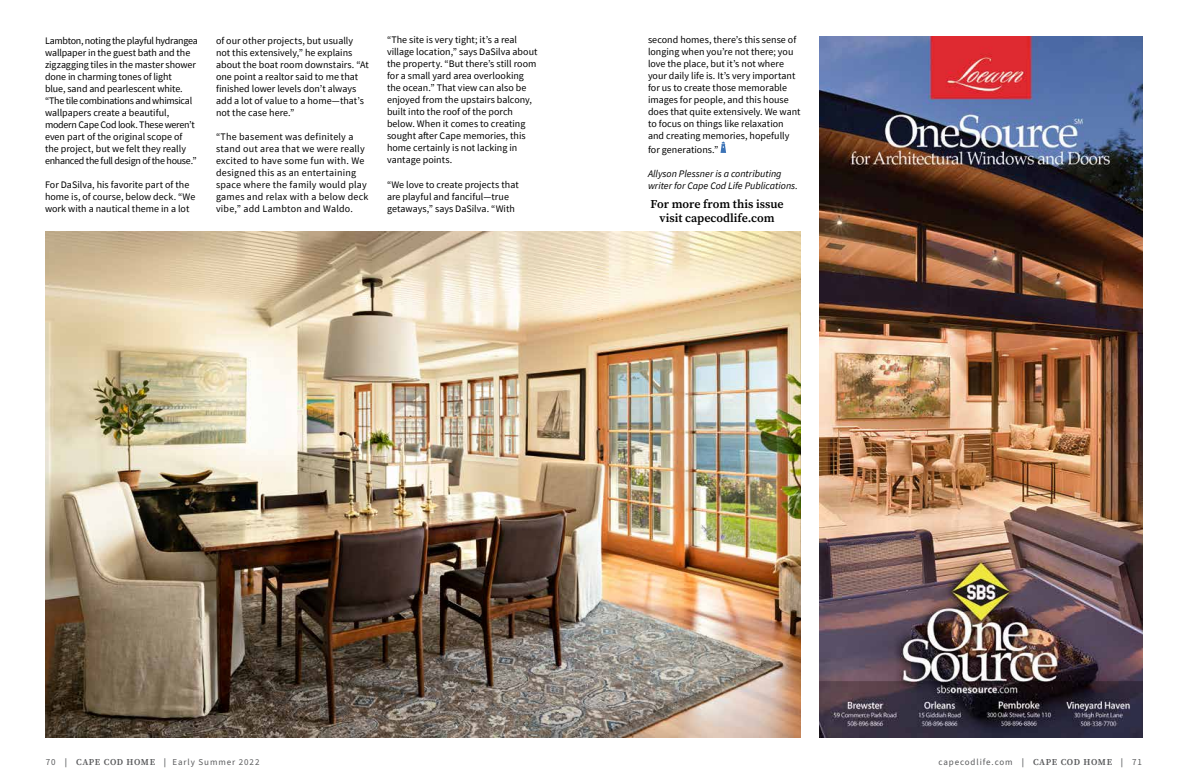
<style>
.page{position:relative;width:1188px;height:783px;background:#fff}
.page>*{position:absolute;margin:0;border:0;box-sizing:border-box;transform-origin:0 0}
.t1{font:600 12px/14.4px "Source Serif 4";color:#000;text-align:center}
.t2{font:10px/12px "Source Sans Pro";color:#000}
.t3{font:10px/12px "Source Sans Pro";letter-spacing:.02em;color:#000}
.t4{font:italic 10px/12px "Source Sans Pro";color:#000}
.t5{font:9px "Source Sans 3";letter-spacing:.1em;color:#5a5b5d}
.t6{font:9px "Source Sans 3";letter-spacing:.1em;color:#58595b}
.s1{font-weight:600;color:#58595b}
.s2{font-family:"Source Serif 4";font-weight:600}
.s3{font-weight:600}
</style>
<div class="page">
<img style="left:45px;top:232px;width:756px;height:506px">
<svg style="left:721px;top:141px;width:5px;height:12px"></svg>
<img style="left:819px;top:36px;width:324px;height:702px">
<p class="t2" style="left:45px;top:34px;width:154px">Lambton, noting the playful hydrangea wallpaper in the guest bath and the zigzagging tiles in the master shower done in charming tones of light<br>blue, sand and pearlescent white. “The tile combinations and whimsical wallpapers create a beautiful, modern Cape Cod look. These weren’t even part of the original scope of the project, but we felt they really enhanced the full design of the house.”</p>
<p class="t2" style="left:45px;top:178px;width:152px">For DaSilva, his favorite part of the home is, of course, below deck. “We work with a nautical theme in a lot</p>
<p class="t2" style="left:216px;top:34px;width:155px">of our other projects, but usually not this extensively,” he explains about the boat room downstairs. “At one point a realtor said to me that finished lower levels don’t always add a lot of value to a home—that’s not the case here.”</p>
<p class="t3" style="left:216px;top:130px;width:154px">“The basement was definitely a stand out area that we were really excited to have some fun with. We designed this as an entertaining space where the family would play games and relax with a below deck vibe,” add Lambton and Waldo.</p>
<p class="t2" style="left:387px;top:34px;width:152px">“The site is very tight; it’s a real village location,” says DaSilva about the property. “But there’s still room for a small yard area overlooking the ocean.” That view can also be enjoyed from the upstairs balcony, built into the roof of the porch below. When it comes to creating sought after Cape memories, this home certainly is not lacking in vantage points.</p>
<p class="t2" style="left:387px;top:178px;width:133px">“We love to create projects that are playful and fanciful—true getaways,” says DaSilva. “With</p>
<p class="t2" style="left:648px;top:34px;width:154px">second homes, there’s this sense of longing when you’re not there; you love the place, but it’s not where your daily life is. It’s very important for us to create those memorable images for people, and this house does that quite extensively. We want to focus on things like relaxation and creating memories, hopefully</p>
<p class="t2" style="left:648px;top:144px;width:72px">for generations.”</p>
<p class="t4" style="left:648px;top:168px;width:151px">Allyson Plessner is a contributing writer for Cape Cod Life Publications.</p>
<p class="t1" style="left:651px;top:197px;width:134px">For more from this issue visit capecodlife.com</p>
<p class="t5" style="left:46px;top:756px;width:215px">70 <span class="s1">|</span> <span class="s2">CAPE COD HOME</span> <span class="s1">|</span> Early Summer 2022</p>
<p class="t6" style="left:938px;top:756px;width:205px">capecodlife.com <span class="s3">|</span> <span class="s2">CAPE COD HOME</span> <span class="s3">|</span> 71</p>
</div>
